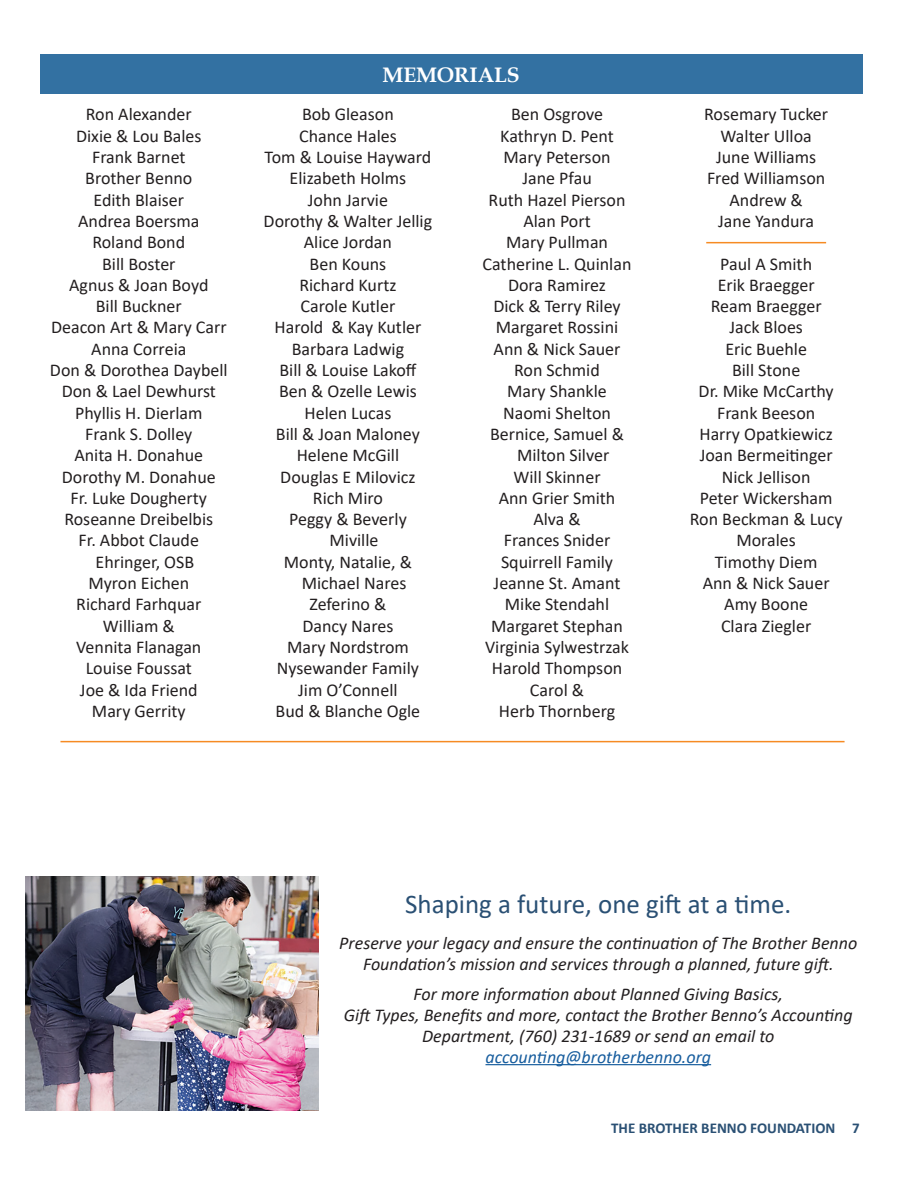
<style>
.page{position:relative;width:918px;height:1188px;background:#fff}
.page>*{position:absolute;margin:0;border:0;box-sizing:border-box;transform-origin:0 0}
.t1{font:27px "Calibri";color:#2a5074}
.t2{font:700 21px "Book Antiqua";color:#fff}
.t3{font:18px/21.3px "Calibri";color:#231f20;text-align:center}
.t4{font:italic 18px/21px "Calibri";color:#231f20;text-align:center}
.t5{font:italic 18px "Calibri";color:#175d9e}
.t6{font:700 15px "Calibri";color:#2a5074}
</style>
<div class="page">
<div style="left:40px;top:54px;width:823px;height:40px;background:#3371a2"></div>
<hr style="left:60px;top:741px;width:785px;height:1px;background:#f68b23">
<hr style="left:485px;top:1064px;width:226px;height:1px;background:#175d9e">
<img style="left:26px;top:876px;width:293px;height:234px">
<hr style="left:706px;top:242px;width:120px;height:1px;background:#f68b23">
<p class="t3" style="left:86px;top:103px;width:107px">Ron Alexander</p>
<p class="t3" style="left:76px;top:125px;width:127px">Dixie &amp; Lou Bales</p>
<p class="t3" style="left:92px;top:146px;width:95px">Frank Barnet</p>
<p class="t3" style="left:85px;top:167px;width:109px">Brother Benno</p>
<p class="t3" style="left:94px;top:189px;width:92px">Edith Blaiser</p>
<p class="t3" style="left:78px;top:210px;width:123px">Andrea Boersma</p>
<p class="t3" style="left:92px;top:231px;width:94px">Roland Bond</p>
<p class="t3" style="left:102px;top:252px;width:75px">Bill Boster</p>
<p class="t3" style="left:69px;top:274px;width:141px">Agnus &amp; Joan Boyd</p>
<p class="t3" style="left:96px;top:295px;width:87px">Bill Buckner</p>
<p class="t3" style="left:51px;top:316px;width:177px">Deacon Art &amp; Mary Carr</p>
<p class="t3" style="left:91px;top:338px;width:97px">Anna Correia</p>
<p class="t3" style="left:50px;top:359px;width:179px">Don &amp; Dorothea Daybell</p>
<p class="t3" style="left:62px;top:380px;width:156px">Don &amp; Lael Dewhurst</p>
<p class="t3" style="left:75px;top:402px;width:129px">Phyllis H. Dierlam</p>
<p class="t3" style="left:85px;top:423px;width:109px">Frank S. Dolley</p>
<p class="t3" style="left:74px;top:444px;width:130px">Anita H. Donahue</p>
<p class="t3" style="left:62px;top:465px;width:155px">Dorothy M. Donahue</p>
<p class="t3" style="left:71px;top:487px;width:138px">Fr. Luke Dougherty</p>
<p class="t3" style="left:64px;top:508px;width:150px">Roseanne Dreibelbis</p>
<p class="t3" style="left:79px;top:529px;width:122px">Fr. Abbot Claude</p>
<p class="t3" style="left:96px;top:551px;width:100px">Ehringer, OSB</p>
<p class="t3" style="left:88px;top:572px;width:102px">Myron Eichen</p>
<p class="t3" style="left:76px;top:593px;width:127px">Richard Farhquar</p>
<p class="t3" style="left:103px;top:615px;width:73px">William &amp;</p>
<p class="t3" style="left:76px;top:636px;width:127px">Vennita Flanagan</p>
<p class="t3" style="left:86px;top:657px;width:108px">Louise Foussat</p>
<p class="t3" style="left:80px;top:678px;width:119px">Joe &amp; Ida Friend</p>
<p class="t3" style="left:92px;top:700px;width:95px">Mary Gerrity</p>
<p class="t2" style="left:382px;top:60px;width:139px">MEMORIALS</p>
<p class="t3" style="left:302px;top:103px;width:93px">Bob Gleason</p>
<p class="t3" style="left:299px;top:125px;width:99px">Chance Hales</p>
<p class="t3" style="left:265px;top:146px;width:168px">Tom &amp; Louise Hayward</p>
<p class="t3" style="left:290px;top:167px;width:118px">Elizabeth Holms</p>
<p class="t3" style="left:308px;top:189px;width:82px">John Jarvie</p>
<p class="t3" style="left:264px;top:210px;width:170px">Dorothy &amp; Walter Jellig</p>
<p class="t3" style="left:304px;top:231px;width:90px">Alice Jordan</p>
<p class="t3" style="left:310px;top:252px;width:78px">Ben Kouns</p>
<p class="t3" style="left:299px;top:274px;width:99px">Richard Kurtz</p>
<p class="t3" style="left:301px;top:295px;width:96px">Carole Kutler</p>
<p class="t3" style="left:275px;top:316px;width:148px">Harold &amp; Kay Kutler</p>
<p class="t3" style="left:292px;top:338px;width:114px">Barbara Ladwig</p>
<p class="t3" style="left:279px;top:359px;width:139px">Bill &amp; Louise Lakoff</p>
<p class="t3" style="left:279px;top:380px;width:139px">Ben &amp; Ozelle Lewis</p>
<p class="t3" style="left:304px;top:402px;width:88px">Helen Lucas</p>
<p class="t3" style="left:276px;top:423px;width:146px">Bill &amp; Joan Maloney</p>
<p class="t3" style="left:297px;top:444px;width:104px">Helene McGill</p>
<p class="t3" style="left:280px;top:465px;width:137px">Douglas E Milovicz</p>
<p class="t3" style="left:313px;top:487px;width:72px">Rich Miro</p>
<p class="t3" style="left:289px;top:508px;width:119px">Peggy &amp; Beverly</p>
<p class="t3" style="left:330px;top:529px;width:50px">Miville</p>
<p class="t3" style="left:284px;top:551px;width:130px">Monty, Natalie, &amp;</p>
<p class="t3" style="left:302px;top:572px;width:106px">Michael Nares</p>
<p class="t3" style="left:310px;top:593px;width:78px">Zeferino &amp;</p>
<p class="t3" style="left:302px;top:615px;width:93px">Dancy Nares</p>
<p class="t3" style="left:287px;top:636px;width:123px">Mary Nordstrom</p>
<p class="t3" style="left:277px;top:657px;width:144px">Nysewander Family</p>
<p class="t3" style="left:298px;top:678px;width:101px">Jim O’Connell</p>
<p class="t3" style="left:276px;top:700px;width:146px">Bud &amp; Blanche Ogle</p>
<p class="t3" style="left:511px;top:103px;width:94px">Ben Osgrove</p>
<p class="t3" style="left:500px;top:125px;width:115px">Kathryn D. Pent</p>
<p class="t3" style="left:504px;top:146px;width:109px">Mary Peterson</p>
<p class="t3" style="left:522px;top:167px;width:71px">Jane Pfau</p>
<p class="t3" style="left:489px;top:189px;width:138px">Ruth Hazel Pierson</p>
<p class="t3" style="left:523px;top:210px;width:69px">Alan Port</p>
<p class="t3" style="left:506px;top:231px;width:104px">Mary Pullman</p>
<p class="t3" style="left:483px;top:252px;width:150px">Catherine L. Quinlan</p>
<p class="t3" style="left:508px;top:274px;width:99px">Dora Ramirez</p>
<p class="t3" style="left:493px;top:295px;width:129px">Dick &amp; Terry Riley</p>
<p class="t3" style="left:496px;top:316px;width:124px">Margaret Rossini</p>
<p class="t3" style="left:494px;top:338px;width:128px">Ann &amp; Nick Sauer</p>
<p class="t3" style="left:514px;top:359px;width:87px">Ron Schmid</p>
<p class="t3" style="left:507px;top:380px;width:101px">Mary Shankle</p>
<p class="t3" style="left:503px;top:402px;width:109px">Naomi Shelton</p>
<p class="t3" style="left:490px;top:423px;width:135px">Bernice, Samuel &amp;</p>
<p class="t3" style="left:517px;top:444px;width:94px">Milton Silver</p>
<p class="t3" style="left:513px;top:465px;width:89px">Will Skinner</p>
<p class="t3" style="left:499px;top:487px;width:118px">Ann Grier Smith</p>
<p class="t3" style="left:533px;top:508px;width:49px">Alva &amp;</p>
<p class="t3" style="left:504px;top:529px;width:108px">Frances Snider</p>
<p class="t3" style="left:501px;top:551px;width:114px">Squirrell Family</p>
<p class="t3" style="left:494px;top:572px;width:128px">Jeanne St. Amant</p>
<p class="t3" style="left:505px;top:593px;width:106px">Mike Stendahl</p>
<p class="t3" style="left:491px;top:615px;width:133px">Margaret Stephan</p>
<p class="t3" style="left:485px;top:636px;width:146px">Virginia Sylwestrzak</p>
<p class="t3" style="left:492px;top:657px;width:132px">Harold Thompson</p>
<p class="t3" style="left:530px;top:678px;width:56px">Carol &amp;</p>
<p class="t3" style="left:499px;top:700px;width:118px">Herb Thornberg</p>
<p class="t3" style="left:704px;top:103px;width:126px">Rosemary Tucker</p>
<p class="t3" style="left:721px;top:125px;width:93px">Walter Ulloa</p>
<p class="t3" style="left:716px;top:146px;width:102px">June Williams</p>
<p class="t3" style="left:707px;top:167px;width:120px">Fred Williamson</p>
<p class="t3" style="left:729px;top:189px;width:75px">Andrew &amp;</p>
<p class="t3" style="left:718px;top:210px;width:97px">Jane Yandura</p>
<p class="t3" style="left:720px;top:252px;width:93px">Paul A Smith</p>
<p class="t3" style="left:718px;top:274px;width:98px">Erik Braegger</p>
<p class="t3" style="left:711px;top:295px;width:112px">Ream Braegger</p>
<p class="t3" style="left:729px;top:316px;width:75px">Jack Bloes</p>
<p class="t3" style="left:725px;top:338px;width:83px">Eric Buehle</p>
<p class="t3" style="left:732px;top:359px;width:70px">Bill Stone</p>
<p class="t3" style="left:699px;top:380px;width:137px">Dr. Mike McCarthy</p>
<p class="t3" style="left:717px;top:402px;width:100px">Frank Beeson</p>
<p class="t3" style="left:699px;top:423px;width:135px">Harry Opatkiewicz</p>
<p class="t3" style="left:700px;top:444px;width:134px">Joan Bermeitinger</p>
<p class="t3" style="left:722px;top:465px;width:90px">Nick Jellison</p>
<p class="t3" style="left:700px;top:487px;width:134px">Peter Wickersham</p>
<p class="t3" style="left:690px;top:508px;width:154px">Ron Beckman &amp; Lucy<br>Morales</p>
<p class="t3" style="left:715px;top:551px;width:104px">Timothy Diem</p>
<p class="t3" style="left:703px;top:572px;width:128px">Ann &amp; Nick Sauer</p>
<p class="t3" style="left:724px;top:593px;width:85px">Amy Boone</p>
<p class="t3" style="left:721px;top:615px;width:92px">Clara Ziegler</p>
<p class="t1" style="left:405px;top:885px;width:388px">Shaping a future, one gift at a time.</p>
<p class="t4" style="left:339px;top:931px;width:520px">Preserve your legacy and ensure the continuation of The Brother Benno<br>Foundation’s mission and services through a planned, future gift.</p>
<p class="t4" style="left:414px;top:982px;width:371px">For more information about Planned Giving Basics,</p>
<p class="t4" style="left:344px;top:1003px;width:510px">Gift Types, Benefits and more, contact the Brother Benno’s Accounting<br>Department, (760) 231-1689 or send an email to</p>
<p class="t5" style="left:485px;top:1044px;width:227px">accounting@brotherbenno.org</p>
<p class="t6" style="left:611px;top:1117px;width:250px">THE BROTHER BENNO FOUNDATION 7</p>
</div>
